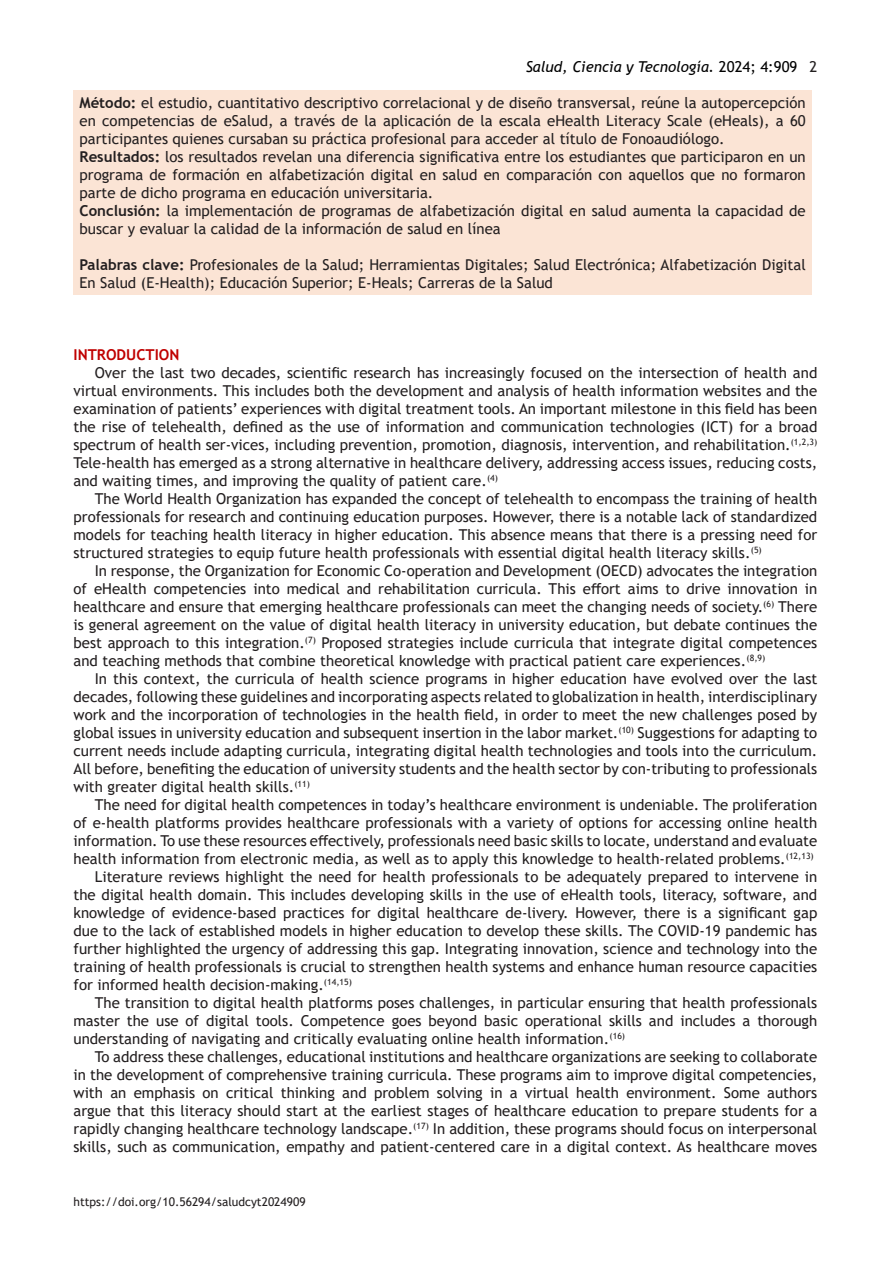
<style>
.page{position:relative;width:893px;height:1263px;background:#fff}
.page>*{position:absolute;margin:0;border:0;box-sizing:border-box;transform-origin:0 0}
.t1{font:15px/18px "Trebuchet MS";color:#231f20;text-align:justify}
.t2{font:italic 15px "Trebuchet MS";color:#000}
.t3{font:700 15px "Trebuchet MS";color:#c00000}
.t4{font:12px "Trebuchet MS";color:#231f20}
.s1{font-style:normal}
.s2{font-style:normal;color:#231f20}
.s3{font-weight:700}
</style>
<div class="page">
<div style="left:74px;top:90px;width:738px;height:204px;background:#fbe4d5"></div>
<p class="t2" style="left:526px;top:58px;width:293px">Salud, Ciencia y Tecnología. <span class="s1">2024; 4:909</span> <span class="s2">2</span></p>
<p class="t1" style="left:80px;top:94px;width:728px"><span class="s3">Método:</span> el estudio, cuantitativo descriptivo correlacional y de diseño transversal, reúne la autopercepción en competencias de eSalud, a través de la aplicación de la escala eHealth Literacy Scale (eHeals), a 60 participantes quienes cursaban su práctica profesional para acceder al título de Fonoaudiólogo.</p>
<p class="t1" style="left:80px;top:148px;width:728px"><span class="s3">Resultados:</span> los resultados revelan una diferencia significativa entre los estudiantes que participaron en un programa de formación en alfabetización digital en salud en comparación con aquellos que no formaron parte de dicho programa en educación universitaria.</p>
<p class="t1" style="left:80px;top:202px;width:728px"><span class="s3">Conclusión:</span> la implementación de programas de alfabetización digital en salud aumenta la capacidad de buscar y evaluar la calidad de la información de salud en línea</p>
<p class="t1" style="left:80px;top:256px;width:728px"><span class="s3">Palabras clave:</span> Profesionales de la Salud; Herramientas Digitales; Salud Electrónica; Alfabetización Digital<br>En Salud (E-Health); Educación Superior; E-Heals; Carreras de la Salud</p>
<p class="t3" style="left:74px;top:345px;width:107px">INTRODUCTION</p>
<p class="t1" style="left:74px;top:364px;width:745px;text-indent:21px">Over the last two decades, scientific research has increasingly focused on the intersection of health and virtual environments. This includes both the development and analysis of health information websites and the examination of patients’ experiences with digital treatment tools. An important milestone in this field has been the rise of telehealth, defined as the use of information and communication technologies (ICT) for a broad spectrum of health ser-vices, including prevention, promotion, diagnosis, intervention, and rehabilitation.<sup>(1,2,3)<br></sup>Tele-health has emerged as a strong alternative in healthcare delivery, addressing access issues, reducing costs, and waiting times, and improving the quality of patient care.<sup>(4)</sup></p>
<p class="t1" style="left:74px;top:490px;width:745px;text-indent:21px">The World Health Organization has expanded the concept of telehealth to encompass the training of health professionals for research and continuing education purposes. However, there is a notable lack of standardized models for teaching health literacy in higher education. This absence means that there is a pressing need for structured strategies to equip future health professionals with essential digital health literacy skills.<sup>(5)</sup></p>
<p class="t1" style="left:74px;top:562px;width:745px;text-indent:21px">In response, the Organization for Economic Co-operation and Development (OECD) advocates the integration of eHealth competencies into medical and rehabilitation curricula. This effort aims to drive innovation in healthcare and ensure that emerging healthcare professionals can meet the changing needs of society.<sup>(6)</sup> There is general agreement on the value of digital health literacy in university education, but debate continues the best approach to this integration.<sup>(7)</sup> Proposed strategies include curricula that integrate digital competences and teaching methods that combine theoretical knowledge with practical patient care experiences.<sup>(8,9)</sup></p>
<p class="t1" style="left:74px;top:670px;width:745px;text-indent:21px">In this context, the curricula of health science programs in higher education have evolved over the last decades, following these guidelines and incorporating aspects related to globalization in health, interdisciplinary work and the incorporation of technologies in the health field, in order to meet the new challenges posed by global issues in university education and subsequent insertion in the labor market.<sup>(10)</sup> Suggestions for adapting to current needs include adapting curricula, integrating digital health technologies and tools into the curriculum.<br>All before, benefiting the education of university students and the health sector by con-tributing to professionals with greater digital health skills.<sup>(11)</sup></p>
<p class="t1" style="left:74px;top:796px;width:745px;text-indent:21px">The need for digital health competences in today’s healthcare environment is undeniable. The proliferation of e-health platforms provides healthcare professionals with a variety of options for accessing online health information. To use these resources effectively, professionals need basic skills to locate, understand and evaluate health information from electronic media, as well as to apply this knowledge to health-related problems.<sup>(12,13)</sup></p>
<p class="t1" style="left:74px;top:868px;width:745px;text-indent:21px">Literature reviews highlight the need for health professionals to be adequately prepared to intervene in the digital health domain. This includes developing skills in the use of eHealth tools, literacy, software, and knowledge of evidence-based practices for digital healthcare de-livery. However, there is a significant gap due to the lack of established models in higher education to develop these skills. The COVID-19 pandemic has further highlighted the urgency of addressing this gap. Integrating innovation, science and technology into the training of health professionals is crucial to strengthen health systems and enhance human resource capacities for informed health decision-making.<sup>(14,15)</sup></p>
<p class="t1" style="left:74px;top:994px;width:745px;text-indent:21px">The transition to digital health platforms poses challenges, in particular ensuring that health professionals master the use of digital tools. Competence goes beyond basic operational skills and includes a thorough understanding of navigating and critically evaluating online health information.<sup>(16)</sup></p>
<p class="t1" style="left:74px;top:1048px;width:745px;text-indent:21px">To address these challenges, educational institutions and healthcare organizations are seeking to collaborate in the development of comprehensive training curricula. These programs aim to improve digital competencies, with an emphasis on critical thinking and problem solving in a virtual health environment. Some authors argue that this literacy should start at the earliest stages of healthcare education to prepare students for a rapidly changing healthcare technology landscape.<sup>(17)</sup> In addition, these programs should focus on interpersonal skills, such as communication, empathy and patient-centered care in a digital context. As healthcare moves</p>
<p class="t4" style="left:74px;top:1194px;width:234px">https://doi.org/10.56294/saludcyt2024909</p>
</div>
